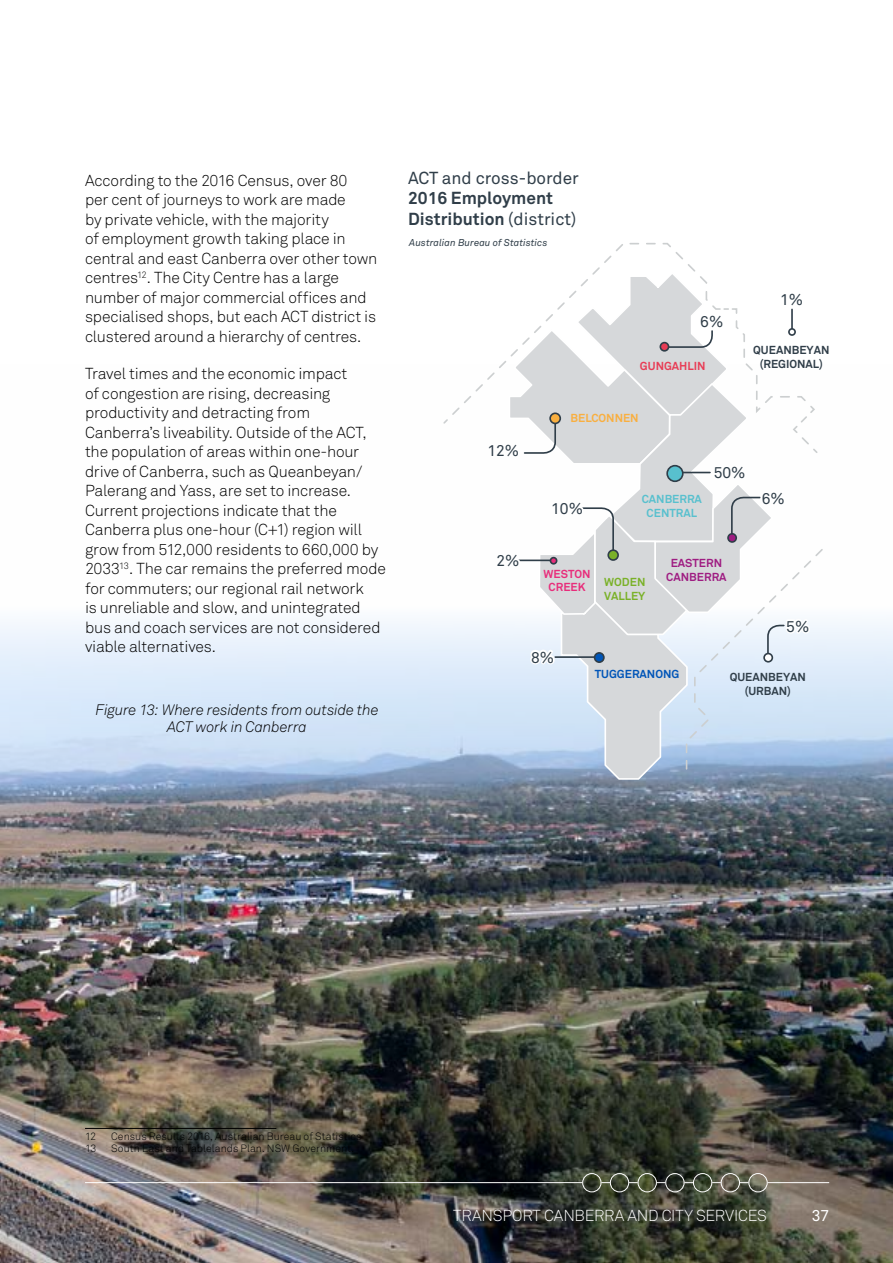
<style>
.page{position:relative;width:893px;height:1263px;background:#fff}
.page>*{position:absolute;margin:0;border:0;box-sizing:border-box;transform-origin:0 0}
.t1{font:17.25px/20.7px "Akkurat";color:#303e49}
.Body{font:300 15.75px/19.5px "Akkurat";letter-spacing:-.015em;color:#000}
.t2{font:300 15.75px "Akkurat";letter-spacing:-.015em;color:#fff}
.t3{font:15.75px "Akkurat";color:#fff}
.t4{font:15.6px "Akkurat";color:#303e49}
.t5{font:italic 300 15px/16.5px "Akkurat";letter-spacing:-.015em;color:#000;text-align:center}
.t6{font:700 11.55px/13.8px "Akkurat Std";color:#303e49;text-align:center}
.t7{font:700 11.55px/13.8px "Akkurat Std";color:#58c0ce;text-align:center}
.t8{font:700 11.55px/13.8px "Akkurat Std";color:#9f1d82;text-align:center}
.t9{font:700 11.55px/13.8px "Akkurat Std";color:#7ab128}
.t10{font:700 11.55px/13.8px "Akkurat Std";color:#e82d7b;text-align:center}
.t11{font:700 11.55px "Akkurat Std";color:#0055b8}
.t12{font:700 11.55px "Akkurat Std";color:#e83c55}
.t13{font:700 11.55px "Akkurat Std";color:#f9af40}
.Footnote{font:300 10.5px "Akkurat";letter-spacing:.005em;color:#000}
.t14{font:italic 9.9px "Akkurat";color:#303e49}
.s1{font-weight:700}
</style>
<div class="page">
<img style="left:0;top:621px;width:893px;height:642px">
<hr style="left:85px;top:1128px;width:191px;height:1px;background:#000">
<svg style="left:442px;top:243px;width:382px;height:537px"></svg>
<div style="left:764px;top:653px;width:8px;height:9px;background:#fff;border-radius:50%"></div>
<div style="left:763px;top:653px;width:10px;height:9px;border:2px solid #303e49;border-radius:50%"></div>
<hr style="left:85px;top:1182px;width:497px;height:1px;background:#fff">
<hr style="left:767px;top:1182px;width:62px;height:1px;background:#fff">
<div style="left:748px;top:1173px;width:19px;height:19px;border:1px solid #fff;border-radius:50%"></div>
<div style="left:693px;top:1173px;width:19px;height:19px;border:1px solid #fff;border-radius:50%"></div>
<div style="left:610px;top:1173px;width:19px;height:19px;border:1px solid #fff;border-radius:50%"></div>
<div style="left:721px;top:1173px;width:19px;height:19px;border:1px solid #fff;border-radius:50%"></div>
<div style="left:638px;top:1173px;width:19px;height:19px;border:1px solid #fff;border-radius:50%"></div>
<div style="left:665px;top:1173px;width:19px;height:19px;border:1px solid #fff;border-radius:50%"></div>
<div style="left:582px;top:1173px;width:19px;height:19px;border:1px solid #fff;border-radius:50%"></div>
<p class="Body" style="left:85px;top:171px;width:294px">According to the 2016 Census, over 80<br>per cent of journeys to work are made<br>by private vehicle, with the majority<br>of employment growth taking place in central and east Canberra over other town centres<sup>12</sup>. The City Centre has a large number of major commercial offices and specialised shops, but each ACT district is clustered around a hierarchy of centres.</p>
<p class="Body" style="left:85px;top:364px;width:302px">Travel times and the economic impact<br>of congestion are rising, decreasing productivity and detracting from Canberra’s liveability. Outside of the ACT, the population of areas within one-hour drive of Canberra, such as Queanbeyan/ Palerang and Yass, are set to increase.<br>Current projections indicate that the Canberra plus one-hour (C+1) region will grow from 512,000 residents to 660,000 by 2033<sup>13</sup>. The car remains the preferred mode for commuters; our regional rail network<br>is unreliable and slow, and unintegrated bus and coach services are not considered viable alternatives.</p>
<p class="t5" style="left:96px;top:702px;width:285px">Figure 13: Where residents from outside the<br>ACT work in Canberra</p>
<p class="t1" style="left:408px;top:168px;width:172px">ACT and cross-border<br><span class="s1">2016 Employment<br>Distribution</span> (district)</p>
<p class="t14" style="left:409px;top:237px;width:140px">Australian Bureau of Statistics</p>
<p class="t4" style="left:700px;top:313px;width:25px">6%</p>
<p class="t12" style="left:640px;top:358px;width:67px">GUNGAHLIN</p>
<p class="t4" style="left:780px;top:291px;width:25px">1%</p>
<p class="t6" style="left:753px;top:343px;width:78px">QUEANBEYAN (REGIONAL)</p>
<p class="t4" style="left:487px;top:442px;width:33px">12%</p>
<p class="t4" style="left:497px;top:551px;width:25px">2%</p>
<p class="t13" style="left:570px;top:410px;width:70px">BELCONNEN</p>
<p class="t4" style="left:551px;top:499px;width:33px">10%</p>
<p class="t7" style="left:642px;top:492px;width:62px">CANBERRA<br>CENTRAL</p>
<p class="t4" style="left:714px;top:464px;width:33px">50%</p>
<p class="t10" style="left:544px;top:567px;width:49px">WESTON<br>CREEK</p>
<p class="t9" style="left:604px;top:575px;width:43px">WODEN<br>VALLEY</p>
<p class="t8" style="left:666px;top:556px;width:62px">EASTERN<br>CANBERRA</p>
<p class="t4" style="left:531px;top:648px;width:25px">8%</p>
<p class="t4" style="left:762px;top:489px;width:25px">6%</p>
<p class="t4" style="left:786px;top:617px;width:25px">5%</p>
<p class="t11" style="left:595px;top:667px;width:86px">TUGGERANONG</p>
<p class="t6" style="left:730px;top:670px;width:78px">QUEANBEYAN (URBAN)</p>
<p class="Footnote" style="left:85px;top:1130px;width:13px">12</p>
<p class="Footnote" style="left:111px;top:1130px;width:252px">Census Results 2016, Australian Bureau of Statistics</p>
<p class="Footnote" style="left:85px;top:1142px;width:13px">13</p>
<p class="Footnote" style="left:111px;top:1142px;width:244px">South East and Tablelands Plan. NSW Government.</p>
<p class="t2" style="left:453px;top:1206px;width:315px">TRANSPORT CANBERRA AND CITY SERVICES</p>
<p class="t3" style="left:812px;top:1206px;width:19px">37</p>
</div>
